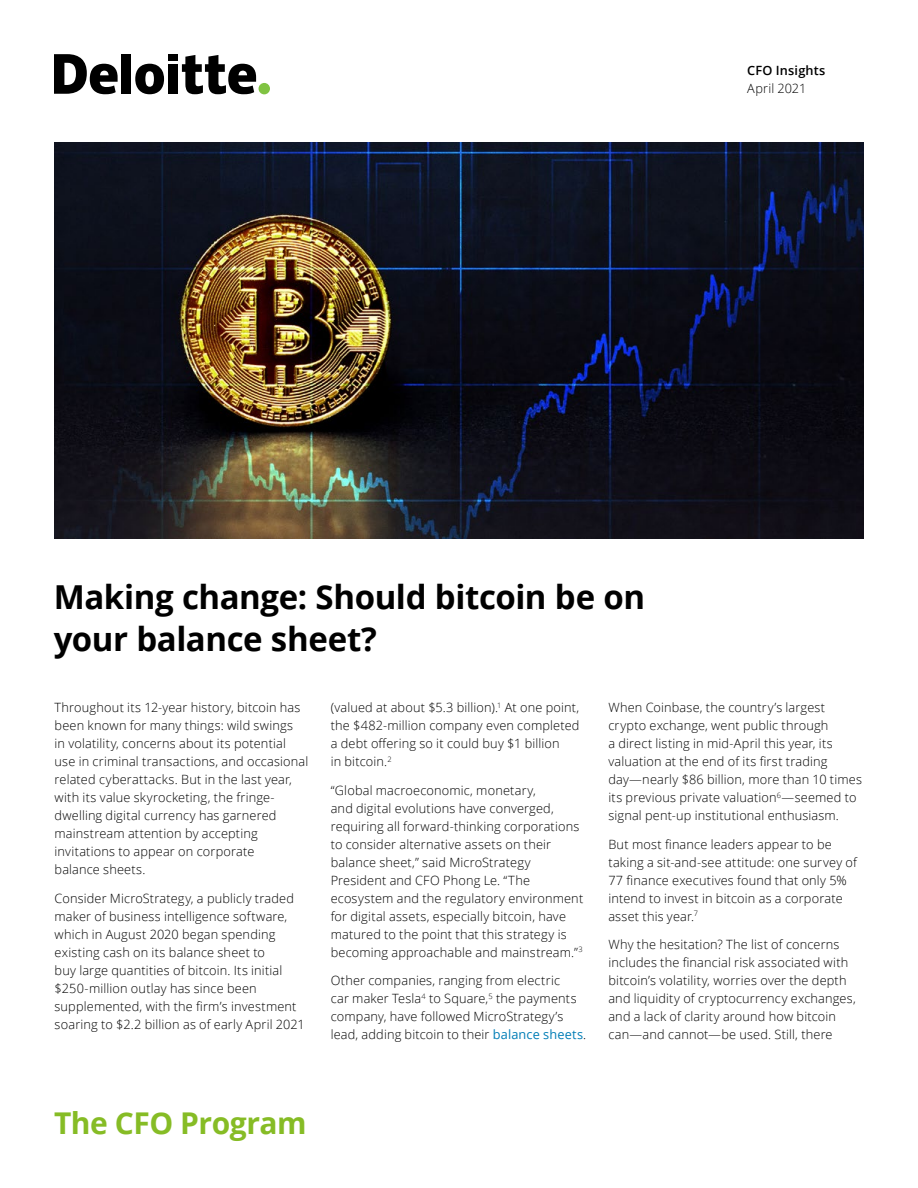
<style>
.page{position:relative;width:918px;height:1188px;background:#fff}
.page>*{position:absolute;margin:0;border:0;box-sizing:border-box;transform-origin:0 0}
.Story_heading_light{font:700 33px/42px "Open Sans";letter-spacing:-.01em;color:#000}
.Story_heading_light-2{font:700 30px "Open Sans";letter-spacing:-.015em;color:#86bc25}
.Body_copy__8_5_12pt{font:300 12.75px/18px "Open Sans";letter-spacing:.015em;color:#000}
.Body_copy__8_5_12pt-2{font:600 12.75px/18px "Open Sans";letter-spacing:.015em;color:#000}
.s1{font-weight:300}
.s2{font-weight:400;color:#007db6}
</style>
<div class="page">
<div style="left:259px;top:83px;width:11px;height:11px;background:#80c342;border-radius:50%"></div>
<div style="left:121px;top:54px;width:10px;height:40px;background:#000"></div>
<svg style="left:135px;top:64px;width:29px;height:30px"></svg>
<div style="left:168px;top:64px;width:10px;height:30px;background:#000"></div>
<div style="left:168px;top:54px;width:10px;height:7px;background:#000"></div>
<svg style="left:182px;top:55px;width:74px;height:39px"></svg>
<svg style="left:54px;top:54px;width:64px;height:40px"></svg>
<img style="left:54px;top:143px;width:810px;height:396px">
<p class="Body_copy__8_5_12pt-2" style="left:747px;top:61px;width:80px">CFO Insights<br><span class="s1">April 2021</span></p>
<p class="Story_heading_light" style="left:54px;top:575px;width:593px">Making change: Should bitcoin be on your balance sheet?</p>
<p class="Body_copy__8_5_12pt" style="left:55px;top:698px;width:255px">Throughout its 12-year history, bitcoin has been known for many things: wild swings<br>in volatility, concerns about its potential use in criminal transactions, and occasional related cyberattacks. But in the last year, with its value skyrocketing, the fringe&shy;dwelling digital currency has garnered mainstream attention by accepting invitations to appear on corporate<br>balance sheets.</p>
<p class="Body_copy__8_5_12pt" style="left:55px;top:889px;width:252px">Consider MicroStrategy, a publicly traded maker of business intelligence software, which in August 2020 began spending existing cash on its balance sheet to<br>buy large quantities of bitcoin. Its initial $250-million outlay has since been supplemented, with the firm’s investment soaring to $2.2 billion as of early April 2021</p>
<p class="Body_copy__8_5_12pt" style="left:331px;top:698px;width:250px">(valued at about $5.3 billion).<sup>1</sup> At one point, the $482-million company even completed a debt offering so it could buy $1 billion<br>in bitcoin.<sup>2</sup></p>
<p class="Body_copy__8_5_12pt" style="left:331px;top:781px;width:254px">“Global macroeconomic, monetary,<br>and digital evolutions have converged, requiring all forward-thinking corporations to consider alternative assets on their balance sheet,” said MicroStrategy President and CFO Phong Le. “The ecosystem and the regulatory environment for digital assets, especially bitcoin, have matured to the point that this strategy is becoming approachable and mainstream.”<sup>3</sup></p>
<p class="Body_copy__8_5_12pt" style="left:331px;top:971px;width:257px">Other companies, ranging from electric<br>car maker Tesla<sup>4</sup> to Square,<sup>5</sup> the payments company, have followed MicroStrategy’s lead, adding bitcoin to their <span class="s2">balance sheets</span>.</p>
<p class="Body_copy__8_5_12pt" style="left:608px;top:698px;width:255px">When Coinbase, the country’s largest crypto exchange, went public through<br>a direct listing in mid-April this year, its valuation at the end of its first trading day—nearly $86 billion, more than 10 times its previous private valuation<sup>6</sup>—seemed to signal pent-up institutional enthusiasm.</p>
<p class="Body_copy__8_5_12pt" style="left:608px;top:835px;width:250px">But most finance leaders appear to be taking a sit-and-see attitude: one survey of 77 finance executives found that only 5% intend to invest in bitcoin as a corporate asset this year.<sup>7</sup></p>
<p class="Body_copy__8_5_12pt" style="left:608px;top:935px;width:249px">Why the hesitation? The list of concerns includes the financial risk associated with bitcoin’s volatility, worries over the depth and liquidity of cryptocurrency exchanges, and a lack of clarity around how bitcoin can—and cannot—be used. Still, there</p>
<p class="Story_heading_light-2" style="left:54px;top:1102px;width:254px">The CFO Program</p>
</div>
